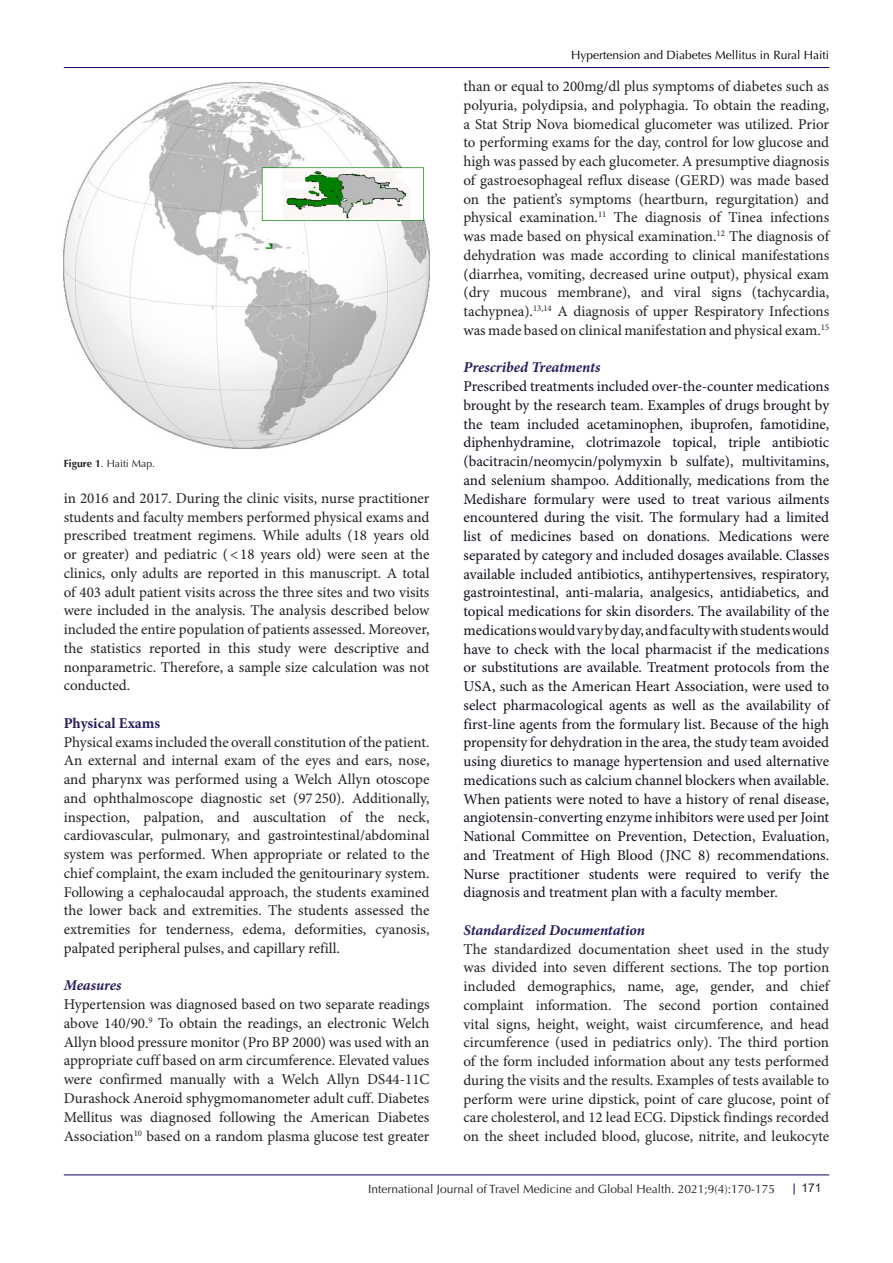
<style>
.page{position:relative;width:893px;height:1263px;background:#fff}
.page>*{position:absolute;margin:0;border:0;box-sizing:border-box;transform-origin:0 0}
.t1{font:15px/18.8px "Minion Pro";color:#231f20;text-align:justify}
.t2{font:15px/18.8px "Minion Pro";color:#0e101a;text-align:justify}
.t3{font:italic 700 15px "Minion Pro";color:#231d60}
.t4{font:700 15px "Minion Pro";color:#231d60}
.t5{font:12px "Optima LT Std";color:#231f20}
.t6{font:12px "Optima LT Std";color:#000001}
.t7{font:12px "Arial";color:#231f20}
.t8{font:10.5px "Optima LT Std";color:#231f20}
.s1{font-weight:700}
</style>
<div class="page">
<hr style="left:64px;top:67px;width:765px;height:1px;background:#190066">
<hr style="left:64px;top:1175px;width:765px;height:1px;background:#190066">
<img style="left:64px;top:83px;width:365px;height:365px">
<p class="t8" style="left:64px;top:458px;width:93px"><span class="s1">Figure 1</span>. Haiti Map.</p>
<p class="t1" style="left:64px;top:489px;width:367px">in 2016 and 2017. During the clinic visits, nurse practitioner students and faculty members performed physical exams and prescribed treatment regimens. While adults (18 years old or greater) and pediatric (&lt;18 years old) were seen at the clinics, only adults are reported in this manuscript. A total of 403 adult patient visits across the three sites and two visits were included in the analysis. The analysis described below included the entire population of patients assessed. Moreover, the statistics reported in this study were descriptive and nonparametric. Therefore, a sample size calculation was not conducted.</p>
<p class="t4" style="left:64px;top:712px;width:98px">Physical Exams</p>
<p class="t1" style="left:64px;top:733px;width:367px">Physical exams included the overall constitution of the patient.<br>An external and internal exam of the eyes and ears, nose, and pharynx was performed using a Welch Allyn otoscope and ophthalmoscope diagnostic set (97 250). Additionally, inspection, palpation, and auscultation of the neck, cardiovascular, pulmonary, and gastrointestinal/abdominal system was performed. When appropriate or related to the chief complaint, the exam included the genitourinary system.<br>Following a cephalocaudal approach, the students examined the lower back and extremities. The students assessed the extremities for tenderness, edema, deformities, cyanosis, palpated peripheral pulses, and capillary refill.</p>
<p class="t3" style="left:64px;top:975px;width:59px">Measures</p>
<p class="t1" style="left:64px;top:996px;width:367px">Hypertension was diagnosed based on two separate readings above 140/90.<sup>9</sup> To obtain the readings, an electronic Welch Allyn blood pressure monitor (Pro BP 2000) was used with an appropriate cuff based on arm circumference. Elevated values were confirmed manually with a Welch Allyn DS44-11C Durashock Aneroid sphygmomanometer adult cuff. Diabetes Mellitus was diagnosed following the American Diabetes Association<sup>10</sup> based on a random plasma glucose test greater</p>
<p class="t6" style="left:571px;top:48px;width:259px">Hypertension and Diabetes Mellitus in Rural Haiti</p>
<p class="t1" style="left:463px;top:78px;width:367px">than or equal to 200mg/dl plus symptoms of diabetes such as polyuria, polydipsia, and polyphagia. To obtain the reading, a Stat Strip Nova biomedical glucometer was utilized. Prior to performing exams for the day, control for low glucose and high was passed by each glucometer. A presumptive diagnosis of gastroesophageal reflux disease (GERD) was made based on the patient’s symptoms (heartburn, regurgitation) and physical examination.<sup>11</sup> The diagnosis of Tinea infections was made based on physical examination.<sup>12</sup> The diagnosis of dehydration was made according to clinical manifestations (diarrhea, vomiting, decreased urine output), physical exam (dry mucous membrane), and viral signs (tachycardia, tachypnea).<sup>13,14</sup> A diagnosis of upper Respiratory Infections was made based on clinical manifestation and physical exam.<sup>15</sup></p>
<p class="t3" style="left:463px;top:357px;width:138px">Prescribed Treatments</p>
<p class="t2" style="left:463px;top:378px;width:367px">Prescribed treatments included over-the-counter medications brought by the research team. Examples of drugs brought by the team included acetaminophen, ibuprofen, famotidine, diphenhydramine, clotrimazole topical, triple antibiotic (bacitracin/neomycin/polymyxin b sulfate), multivitamins, and selenium shampoo. Additionally, medications from the Medishare formulary were used to treat various ailments encountered during the visit. The formulary had a limited list of medicines based on donations. Medications were separated by category and included dosages available. Classes available included antibiotics, antihypertensives, respiratory, gastrointestinal, anti-malaria, analgesics, antidiabetics, and topical medications for skin disorders. The availability of the medications would vary by day, and faculty with students would have to check with the local pharmacist if the medications or substitutions are available. Treatment protocols from the USA, such as the American Heart Association, were used to select pharmacological agents as well as the availability of first-line agents from the formulary list. Because of the high propensity for dehydration in the area, the study team avoided using diuretics to manage hypertension and used alternative medications such as calcium channel blockers when available.<br>When patients were noted to have a history of renal disease, angiotensin-converting enzyme inhibitors were used per Joint National Committee on Prevention, Detection, Evaluation, and Treatment of High Blood (JNC 8) recommendations.<br>Nurse practitioner students were required to verify the diagnosis and treatment plan with a faculty member.</p>
<p class="t3" style="left:463px;top:919px;width:183px">Standardized Documentation</p>
<p class="t1" style="left:463px;top:940px;width:367px">The standardized documentation sheet used in the study was divided into seven different sections. The top portion included demographics, name, age, gender, and chief complaint information. The second portion contained vital signs, height, weight, waist circumference, and head circumference (used in pediatrics only). The third portion of the form included information about any tests performed during the visits and the results. Examples of tests available to perform were urine dipstick, point of care glucose, point of care cholesterol, and 12 lead ECG. Dipstick findings recorded on the sheet included blood, glucose, nitrite, and leukocyte</p>
<p class="t5" style="left:368px;top:1182px;width:408px">International Journal of Travel Medicine and Global Health. 2021;9(4):170-175</p>
<p class="t7" style="left:801px;top:1180px;width:22px">171</p>
</div>
